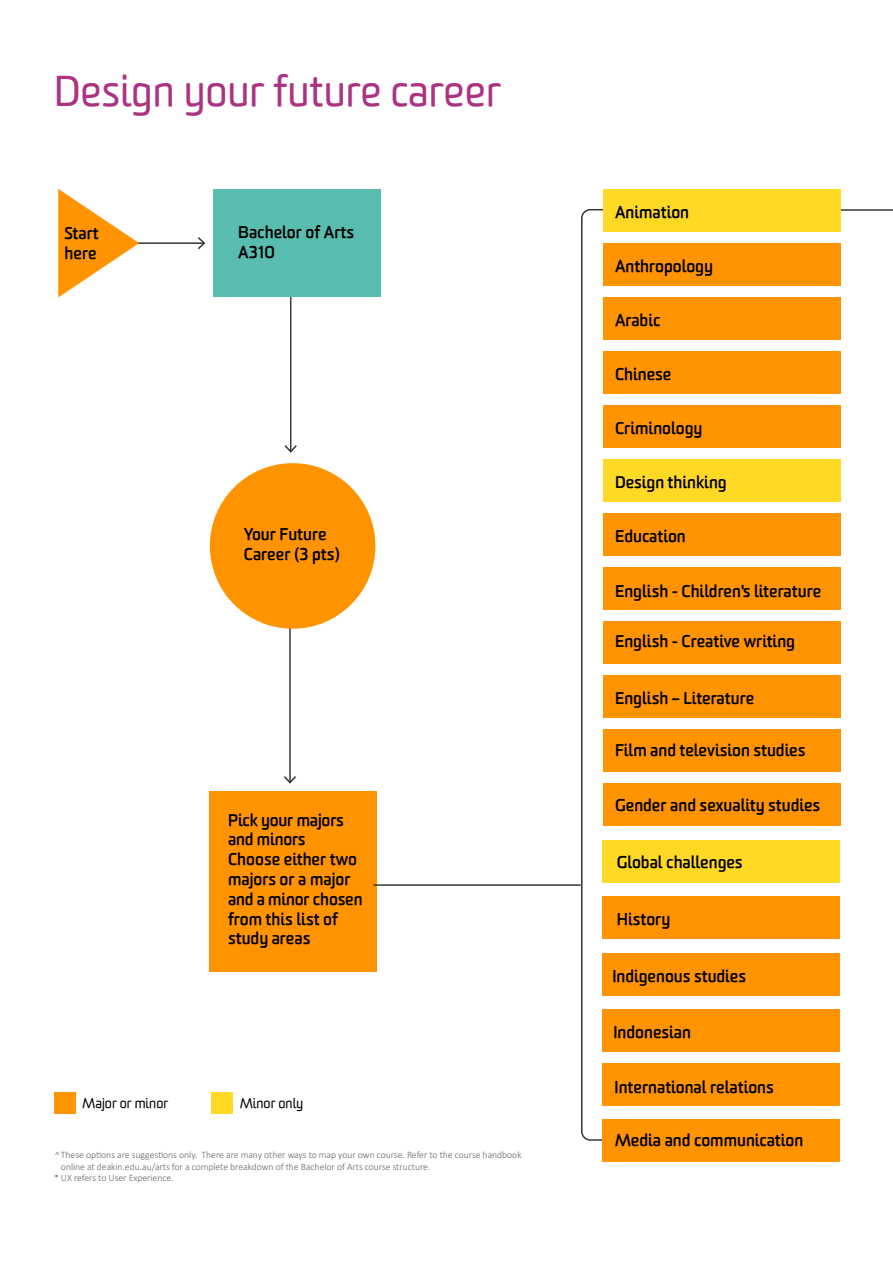
<style>
.page{position:relative;width:893px;height:1263px;background:#fff}
.page>*{position:absolute;margin:0;border:0;box-sizing:border-box;transform-origin:0 0}
.t1{font:42px "Worldly";color:#ac3382}
.P__Figure_text{font:700 16.5px/19.8px "Worldly";color:#000}
.P__Flow_fig_text-_black{font:700 16.5px "Worldly";color:#000}
.P__Figure_text__black{font:13.5px "Worldly";color:#000}
.t2{font:300 9.75px/11.7px "Calibri";letter-spacing:-.005em;color:#656669}
.s1{font-style:italic}
</style>
<div class="page">
<hr style="left:777px;top:209px;width:116px;height:2px;background:#363635">
<svg style="left:581px;top:209px;width:47px;height:932px"></svg>
<div style="left:210px;top:791px;width:167px;height:181px;background:#ff9300"></div>
<div style="left:603px;top:621px;width:237px;height:43px;background:#ff9300"></div>
<div style="left:603px;top:351px;width:237px;height:43px;background:#ff9300"></div>
<div style="left:603px;top:675px;width:237px;height:43px;background:#ff9300"></div>
<div style="left:603px;top:297px;width:237px;height:43px;background:#ff9300"></div>
<div style="left:603px;top:513px;width:237px;height:43px;background:#ff9300"></div>
<div style="left:603px;top:783px;width:237px;height:42px;background:#ff9300"></div>
<div style="left:603px;top:243px;width:237px;height:43px;background:#ff9300"></div>
<div style="left:604px;top:405px;width:237px;height:43px;background:#ff9300"></div>
<div style="left:603px;top:729px;width:237px;height:42px;background:#ff9300"></div>
<div style="left:603px;top:567px;width:237px;height:43px;background:#ff9300"></div>
<hr style="left:373px;top:884px;width:208px;height:2px;background:#363635">
<hr style="left:123px;top:242px;width:81px;height:2px;background:#363635">
<svg style="left:196px;top:237px;width:10px;height:13px"></svg>
<svg style="left:58px;top:189px;width:81px;height:108px"></svg>
<hr style="left:290px;top:297px;width:1px;height:155px;background:#363635">
<svg style="left:284px;top:443px;width:13px;height:10px"></svg>
<div style="left:213px;top:189px;width:167px;height:108px;background:#58bcaf"></div>
<div style="left:54px;top:1092px;width:21px;height:22px;background:#ff9300"></div>
<div style="left:211px;top:1092px;width:22px;height:22px;background:#ffd923"></div>
<hr style="left:289px;top:558px;width:2px;height:224px;background:#363635">
<svg style="left:284px;top:774px;width:12px;height:10px"></svg>
<div style="left:603px;top:189px;width:237px;height:43px;background:#ffd923"></div>
<div style="left:603px;top:459px;width:237px;height:43px;background:#ffd923"></div>
<div style="left:602px;top:840px;width:238px;height:43px;background:#ffd923"></div>
<div style="left:602px;top:1063px;width:238px;height:43px;background:#ff9300"></div>
<div style="left:602px;top:1009px;width:238px;height:43px;background:#ff9300"></div>
<div style="left:602px;top:1119px;width:238px;height:42px;background:#ff9300"></div>
<div style="left:602px;top:953px;width:238px;height:43px;background:#ff9300"></div>
<div style="left:210px;top:463px;width:165px;height:166px;background:#ff9300;border-radius:50%"></div>
<div style="left:602px;top:897px;width:238px;height:42px;background:#ff9300"></div>
<p class="t1" style="left:54px;top:65px;width:449px">Design your future career</p>
<p class="P__Figure_text" style="left:65px;top:224px;width:36px">Start here</p>
<p class="P__Figure_text" style="left:238px;top:223px;width:117px">Bachelor of Arts</p>
<p class="P__Figure_text" style="left:238px;top:243px;width:38px">A310</p>
<p class="P__Figure_text" style="left:244px;top:524px;width:97px">Your Future<br>Career (3 pts)</p>
<p class="P__Figure_text" style="left:228px;top:810px;width:117px">Pick your majors and minors</p>
<p class="P__Figure_text" style="left:228px;top:850px;width:136px">Choose either two majors or a major and a minor chosen from this list of study areas</p>
<p class="P__Figure_text__black" style="left:82px;top:1094px;width:88px">Major or minor</p>
<p class="P__Figure_text__black" style="left:240px;top:1094px;width:65px">Minor only</p>
<p class="t2" style="left:61px;top:1149px;width:462px;text-indent:-7px"><span class="s1">^</span> These options are suggestions only. There are many other ways to map your own course. Refer to the course handbook online at deakin.edu.au/arts for a complete breakdown of the Bachelor of Arts course structure.</p>
<p class="t2" style="left:54px;top:1172px;width:121px">* UX refers to User Experience.</p>
<p class="P__Flow_fig_text-_black" style="left:615px;top:201px;width:76px">Animation</p>
<p class="P__Figure_text" style="left:615px;top:256px;width:99px">Anthropology</p>
<p class="P__Figure_text" style="left:615px;top:310px;width:47px">Arabic</p>
<p class="P__Figure_text" style="left:615px;top:364px;width:58px">Chinese</p>
<p class="P__Figure_text" style="left:615px;top:418px;width:89px">Criminology</p>
<p class="P__Flow_fig_text-_black" style="left:615px;top:471px;width:113px">Design thinking</p>
<p class="P__Figure_text" style="left:615px;top:526px;width:72px">Education</p>
<p class="P__Figure_text" style="left:615px;top:581px;width:208px">English - Children's literature</p>
<p class="P__Figure_text" style="left:615px;top:632px;width:182px">English - Creative writing</p>
<p class="P__Figure_text" style="left:615px;top:689px;width:141px">English – Literature</p>
<p class="P__Figure_text" style="left:615px;top:741px;width:192px">Film and television studies</p>
<p class="P__Figure_text" style="left:615px;top:796px;width:207px">Gender and sexuality studies</p>
<p class="P__Figure_text" style="left:617px;top:853px;width:127px">Global challenges</p>
<p class="P__Figure_text" style="left:617px;top:909px;width:55px">History</p>
<p class="P__Flow_fig_text-_black" style="left:612px;top:965px;width:135px">Indigenous studies</p>
<p class="P__Figure_text" style="left:613px;top:1022px;width:79px">Indonesian</p>
<p class="P__Figure_text" style="left:615px;top:1077px;width:161px">International relations</p>
<p class="P__Figure_text" style="left:615px;top:1131px;width:190px">Media and communication</p>
</div>
